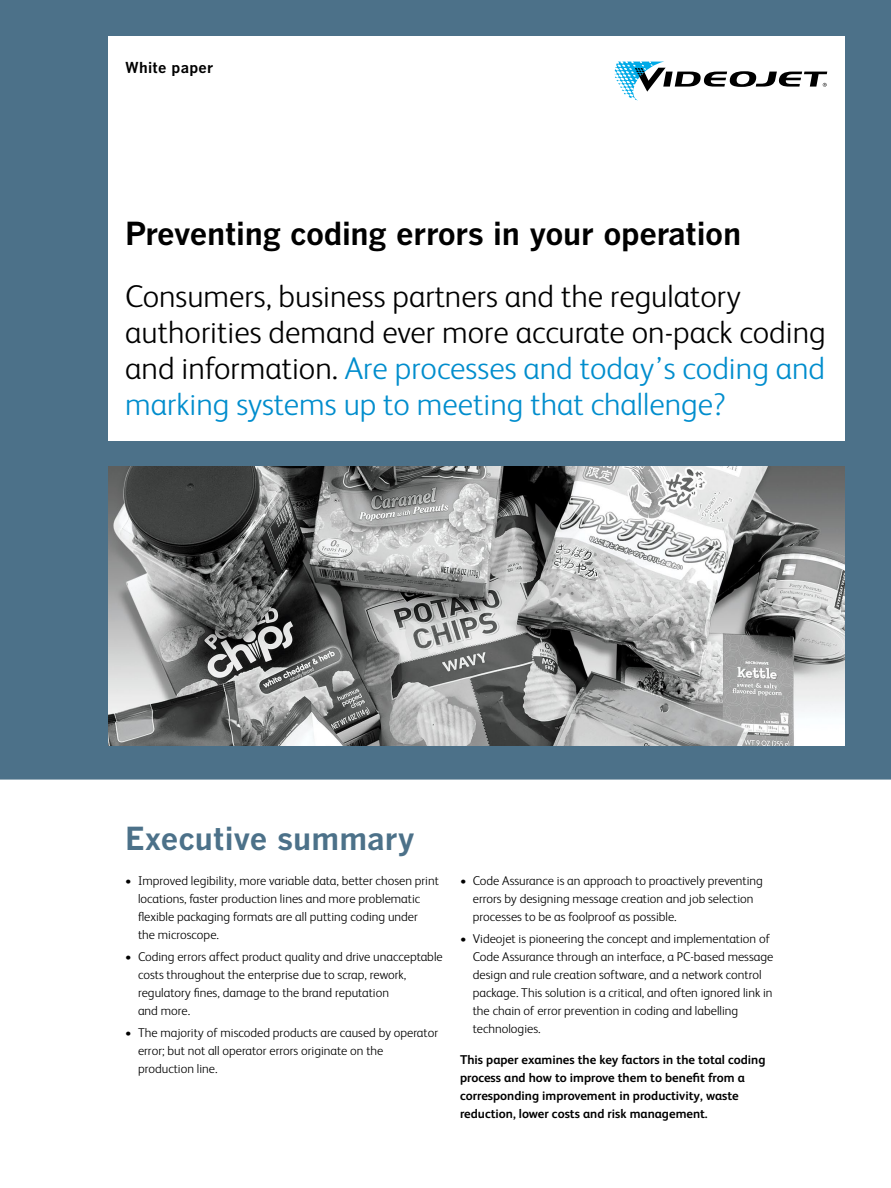
<style>
.page{position:relative;width:891px;height:1188px;background:#fff}
.page>*{position:absolute;margin:0;border:0;box-sizing:border-box;transform-origin:0 0}
.t1{font:300 31.5px/36px "FS Albert";color:#000}
.t2{font:31.5px "Benton Got Bol";letter-spacing:-.01em;color:#000}
.t3{font:31.5px "Benton Got Bol";color:#4c7189}
.t4{font:15px "Benton Got Bol";letter-spacing:.015em;color:#000}
.t5{font:300 12.75px/18px "FS Albert";color:#000}
.t6{font:700 12.75px/18px "FS Albert";color:#000}
.s1{color:#008dcd}
</style>
<div class="page">
<div style="left:0;top:0;width:891px;height:780px;background:#4c7189"></div>
<div style="left:108px;top:36px;width:737px;height:405px;background:#fff"></div>
<svg style="left:615px;top:62px;width:212px;height:38px"></svg>
<img style="left:108px;top:467px;width:737px;height:278px">
<p class="t4" style="left:125px;top:58px;width:90px">White paper</p>
<h1 class="t2" style="left:125px;top:214px;width:618px">Preventing coding errors in your operation</h1>
<h1 class="t1" style="left:125px;top:278px;width:702px">Consumers, business partners and the regulatory authorities demand ever more accurate on-pack coding and information. <span class="s1">Are processes and today’s coding and marking systems up to meeting that challenge?</span></h1>
<h1 class="t3" style="left:125px;top:818px;width:291px">Executive summary</h1>
<p class="t5" style="left:138px;top:871px;width:302px;text-indent:-13px">• Improved legibility, more variable data, better chosen print locations, faster production lines and more problematic flexible packaging formats are all putting coding under<br>the microscope.</p>
<p class="t5" style="left:138px;top:947px;width:306px;text-indent:-13px">• Coding errors affect product quality and drive unacceptable costs throughout the enterprise due to scrap, rework, regulatory fines, damage to the brand reputation<br>and more.</p>
<p class="t5" style="left:138px;top:1024px;width:302px;text-indent:-13px">• The majority of miscoded products are caused by operator error; but not all operator errors originate on the production line.</p>
<p class="t5" style="left:473px;top:871px;width:292px;text-indent:-13px">• Code Assurance is an approach to proactively preventing errors by designing message creation and job selection processes to be as foolproof as possible.</p>
<p class="t5" style="left:473px;top:929px;width:302px;text-indent:-13px">• Videojet is pioneering the concept and implementation of Code Assurance through an interface, a PC-based message design and rule creation software, and a network control package. This solution is a critical, and often ignored link in the chain of error prevention in coding and labelling technologies.</p>
<p class="t6" style="left:460px;top:1050px;width:307px">This paper examines the key factors in the total coding process and how to improve them to benefit from a corresponding improvement in productivity, waste reduction, lower costs and risk management.</p>
</div>
